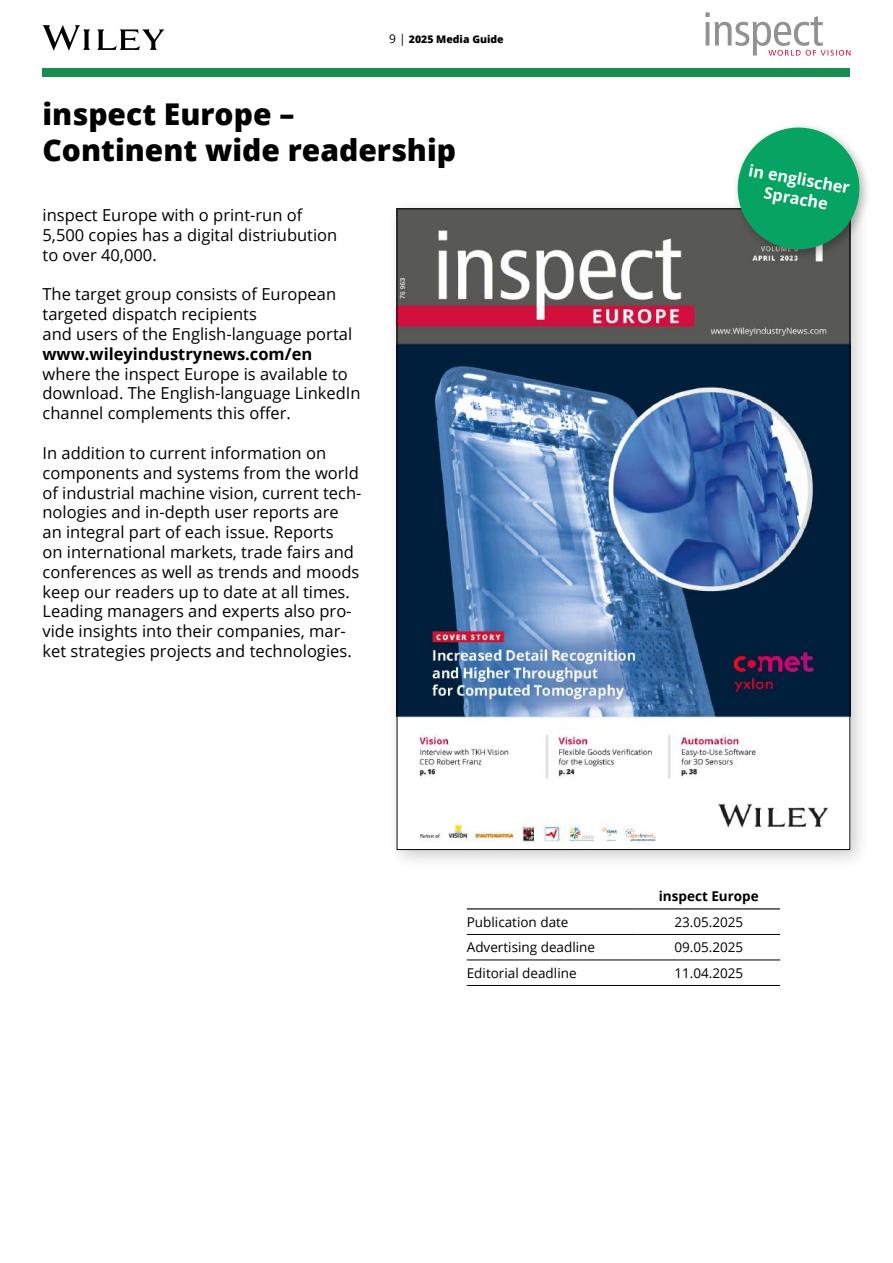
<style>
.page{position:relative;width:893px;height:1263px;background:#fff}
.page>*{position:absolute;margin:0;border:0;box-sizing:border-box;transform-origin:0 0}
.t1{font:800 30px/36px "Open Sans";color:#000}
.t2{font:16.5px/19.8px "Open Sans";color:#000}
.t3{font:700 16.5px "Open Sans";color:#000}
.t4{font:700 16.2px/19.5px "Open Sans";color:#fff;text-align:center}
.t5{font:13.5px "Open Sans";color:#000}
.t6{font:700 13.5px "Open Sans";color:#000}
.t7{font:800 10.5px "Open Sans";color:#000}
.s1{font-weight:400;font-size:12px}
</style>
<div class="page">
<svg style="left:705px;top:12px;width:145px;height:44px"></svg>
<div style="left:43px;top:68px;width:807px;height:9px;background:#198c53"></div>
<svg style="left:43px;top:25px;width:121px;height:26px"></svg>
<div style="left:387px;top:198px;width:483px;height:672px;background:#000;opacity:.2"></div>
<img style="left:399px;top:211px;width:449px;height:637px">
<div style="left:732px;top:122px;width:140px;height:140px;background:#000;opacity:.3"></div>
<svg style="left:733px;top:123px;width:131px;height:131px"></svg>
<hr style="left:467px;top:934px;width:171px;height:1px;background:#000">
<hr style="left:638px;top:934px;width:142px;height:1px;background:#000">
<hr style="left:467px;top:960px;width:171px;height:1px;background:#000">
<hr style="left:638px;top:960px;width:142px;height:1px;background:#000">
<hr style="left:467px;top:985px;width:171px;height:1px;background:#000">
<hr style="left:638px;top:985px;width:142px;height:1px;background:#000">
<hr style="left:638px;top:908px;width:142px;height:1px;background:#000">
<hr style="left:467px;top:908px;width:171px;height:1px;background:#000">
<p class="t7" style="left:389px;top:31px;width:116px"><span class="s1">9 |</span> 2025 Media Guide</p>
<h1 class="t1" style="left:43px;top:95px;width:415px">inspect Europe –<br>Continent wide readership</h1>
<p class="t2" style="left:43px;top:205px;width:296px">inspect Europe with o print-run of<br>5,500 copies has a digital distriubution to over 40,000.</p>
<p class="t2" style="left:43px;top:284px;width:311px">The target group consists of European targeted dispatch recipients<br>and users of the English-language portal</p>
<p class="t3" style="left:43px;top:342px;width:271px">www.wileyindustrynews.com/en</p>
<p class="t2" style="left:43px;top:363px;width:320px">where the inspect Europe is available to download. The English-language LinkedIn channel complements this offer.</p>
<p class="t2" style="left:43px;top:443px;width:320px">In addition to current information on components and systems from the world of industrial machine vision, current tech&shy;nologies and in-depth user reports are an integral part of each issue. Reports<br>on international markets, trade fairs and conferences as well as trends and moods keep our readers up to date at all times.<br>Leading managers and experts also pro&shy;vide insights into their companies, mar&shy;ket strategies projects and technologies.</p>
<p class="t4" style="left:751px;top:160px;width:104px;rotate:10deg">in englischer<br>Sprache</p>
<p class="t6" style="left:659px;top:887px;width:101px">inspect Europe</p>
<p class="t5" style="left:467px;top:913px;width:103px">Publication date</p>
<p class="t5" style="left:674px;top:913px;width:70px">23.05.2025</p>
<p class="t5" style="left:467px;top:938px;width:130px">Advertising deadline</p>
<p class="t5" style="left:674px;top:938px;width:70px">09.05.2025</p>
<p class="t5" style="left:467px;top:964px;width:111px">Editorial deadline</p>
<p class="t5" style="left:674px;top:964px;width:70px">11.04.2025</p>
</div>
